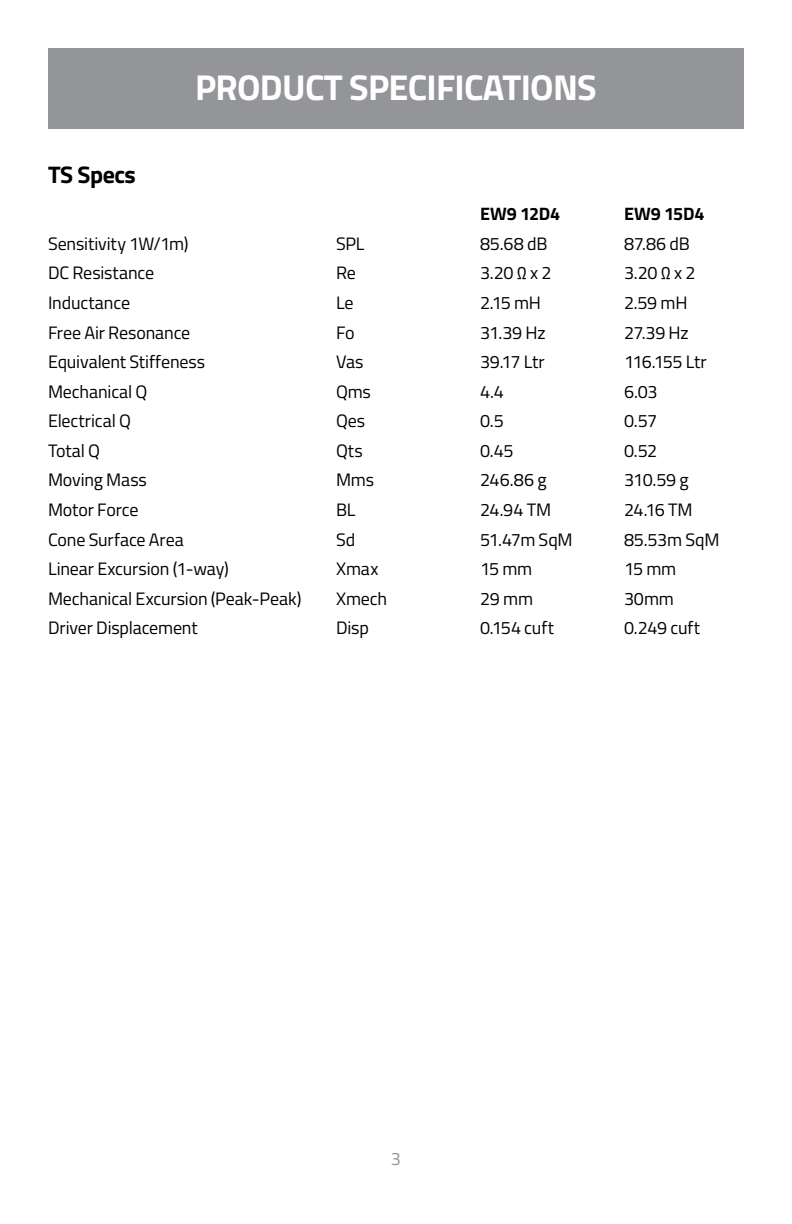
<style>
.page{position:relative;width:792px;height:1224px;background:#fff}
.page>*{position:absolute;margin:0;border:0;box-sizing:border-box;transform-origin:0 0}
.t1{font:700 36px "Titillium Web";letter-spacing:-.02em;color:#fff}
.t2{font:700 24px "Titillium Web";letter-spacing:-.02em;color:#000}
.t3{font:18px "Titillium Web";letter-spacing:-.01em;color:#000}
.t4{font:700 18px "Titillium Web";letter-spacing:-.01em;color:#000}
.t5{font:18px "Titillium Web";letter-spacing:-.035em;color:#000}
.t6{font:18px "Titillium Web";color:#939598}
</style>
<div class="page">
<div style="left:48px;top:48px;width:696px;height:80px;background:#939598"></div>
<h2 class="t2" style="left:48px;top:156px;width:89px">TS Specs</h2>
<h1 class="t1" style="left:195px;top:60px;width:403px">PRODUCT SPECIFICATIONS</h1>
<p class="t4" style="left:480px;top:200px;width:82px">EW9 12D4</p>
<p class="t4" style="left:624px;top:200px;width:82px">EW9 15D4</p>
<p class="t3" style="left:48px;top:230px;width:142px">Sensitivity 1W/1m)</p>
<p class="t3" style="left:336px;top:230px;width:30px">SPL</p>
<p class="t3" style="left:480px;top:230px;width:69px">85.68 dB</p>
<p class="t3" style="left:624px;top:230px;width:67px">87.86 dB</p>
<p class="t3" style="left:48px;top:260px;width:108px">DC Resistance</p>
<p class="t3" style="left:336px;top:260px;width:21px">Re</p>
<p class="t3" style="left:480px;top:260px;width:73px">3.20 Ω x 2</p>
<p class="t3" style="left:624px;top:260px;width:73px">3.20 Ω x 2</p>
<p class="t3" style="left:48px;top:289px;width:84px">Inductance</p>
<p class="t3" style="left:336px;top:289px;width:19px">Le</p>
<p class="t3" style="left:480px;top:289px;width:63px">2.15 mH</p>
<p class="t3" style="left:624px;top:289px;width:65px">2.59 mH</p>
<p class="t3" style="left:48px;top:319px;width:144px">Free Air Resonance</p>
<p class="t3" style="left:336px;top:319px;width:20px">Fo</p>
<p class="t3" style="left:480px;top:319px;width:67px">31.39 Hz</p>
<p class="t3" style="left:624px;top:319px;width:66px">27.39 Hz</p>
<p class="t3" style="left:48px;top:349px;width:159px">Equivalent Stiffeness</p>
<p class="t3" style="left:336px;top:349px;width:29px">Vas</p>
<p class="t3" style="left:480px;top:349px;width:66px">39.17 Ltr</p>
<p class="t5" style="left:624px;top:349px;width:84px">116.155 Ltr</p>
<p class="t3" style="left:48px;top:378px;width:101px">Mechanical Q</p>
<p class="t3" style="left:336px;top:378px;width:36px">Qms</p>
<p class="t3" style="left:480px;top:378px;width:26px">4.4</p>
<p class="t3" style="left:624px;top:378px;width:35px">6.03</p>
<p class="t3" style="left:48px;top:408px;width:85px">Electrical Q</p>
<p class="t3" style="left:336px;top:408px;width:31px">Qes</p>
<p class="t3" style="left:480px;top:408px;width:25px">0.5</p>
<p class="t3" style="left:624px;top:408px;width:35px">0.57</p>
<p class="t3" style="left:48px;top:437px;width:54px">Total Q</p>
<p class="t3" style="left:336px;top:437px;width:28px">Qts</p>
<p class="t3" style="left:480px;top:437px;width:35px">0.45</p>
<p class="t3" style="left:624px;top:437px;width:35px">0.52</p>
<p class="t3" style="left:48px;top:467px;width:100px">Moving Mass</p>
<p class="t3" style="left:336px;top:467px;width:40px">Mms</p>
<p class="t3" style="left:480px;top:467px;width:68px">246.86 g</p>
<p class="t3" style="left:624px;top:467px;width:66px">310.59 g</p>
<p class="t3" style="left:48px;top:497px;width:92px">Motor Force</p>
<p class="t3" style="left:336px;top:497px;width:21px">BL</p>
<p class="t3" style="left:480px;top:497px;width:73px">24.94 TM</p>
<p class="t3" style="left:624px;top:497px;width:70px">24.16 TM</p>
<p class="t3" style="left:48px;top:526px;width:137px">Cone Surface Area</p>
<p class="t3" style="left:336px;top:526px;width:21px">Sd</p>
<p class="t3" style="left:480px;top:526px;width:94px">51.47m SqM</p>
<p class="t3" style="left:624px;top:526px;width:97px">85.53m SqM</p>
<p class="t3" style="left:48px;top:556px;width:182px">Linear Excursion (1-way)</p>
<p class="t3" style="left:336px;top:556px;width:44px">Xmax</p>
<p class="t3" style="left:480px;top:556px;width:54px">15 mm</p>
<p class="t3" style="left:624px;top:556px;width:54px">15 mm</p>
<p class="t3" style="left:48px;top:585px;width:255px">Mechanical Excursion (Peak-Peak)</p>
<p class="t3" style="left:336px;top:585px;width:53px">Xmech</p>
<p class="t3" style="left:480px;top:585px;width:55px">29 mm</p>
<p class="t3" style="left:624px;top:585px;width:52px">30mm</p>
<p class="t3" style="left:48px;top:615px;width:151px">Driver Displacement</p>
<p class="t3" style="left:336px;top:615px;width:34px">Disp</p>
<p class="t3" style="left:480px;top:615px;width:76px">0.154 cuft</p>
<p class="t3" style="left:624px;top:615px;width:78px">0.249 cuft</p>
<p class="t6" style="left:391px;top:1146px;width:12px">3</p>
</div>
